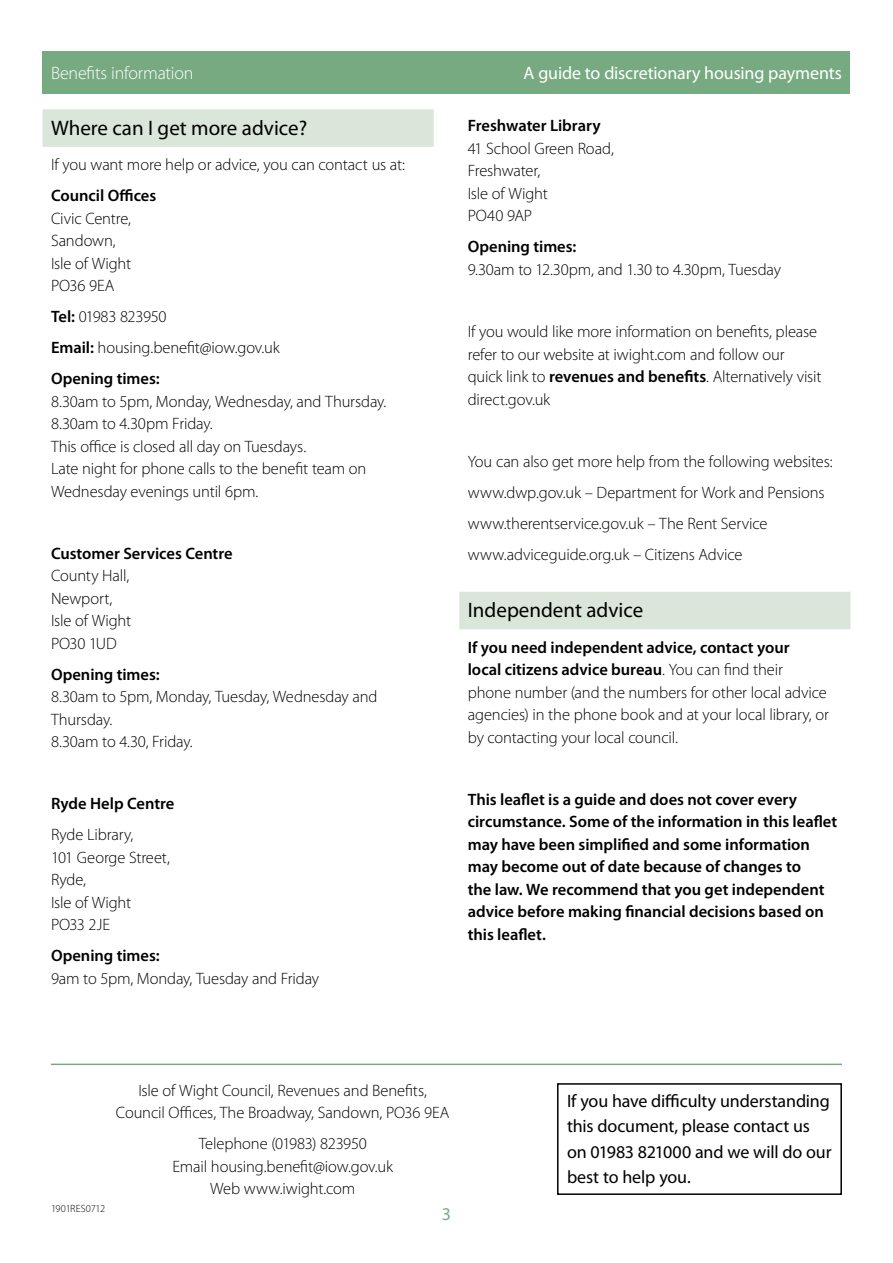
<style>
.page{position:relative;width:893px;height:1263px;background:#fff}
.page>*{position:absolute;margin:0;border:0;box-sizing:border-box;transform-origin:0 0}
.t1{font:21px "Myriad Pro";color:#000}
.t2{font:18px/25.5px "Myriad Pro";letter-spacing:-.01em;color:#000}
.t3{font:18px "Myriad Pro";letter-spacing:-.01em;color:#fff}
.t4{font:300 18px "Myriad Pro";letter-spacing:-.015em;color:#fff}
.t5{font:18px "Myriad Pro";color:#78aa81}
.t6{font:300 16.5px/22.5px "Myriad Pro";letter-spacing:-.01em;color:#000}
.t7{font:600 16.5px/22.5px "Myriad Pro";color:#000}
.t8{font:300 10.5px "Myriad Pro";letter-spacing:-.025em;color:#000}
.s1{font-weight:600}
</style>
<div class="page">
<div style="left:43px;top:51px;width:807px;height:43px;background:#78aa81"></div>
<div style="left:43px;top:109px;width:391px;height:38px;background:#dae6da"></div>
<div style="left:459px;top:592px;width:391px;height:37px;background:#dae6da"></div>
<div style="left:557px;top:1083px;width:285px;height:112px;border:2px solid #000"></div>
<hr style="left:51px;top:1063px;width:791px;height:2px;background:#78aa81">
<p class="t4" style="left:51px;top:62px;width:144px">Benefits information</p>
<p class="t3" style="left:524px;top:62px;width:320px">A guide to discretionary housing payments</p>
<p class="t1" style="left:51px;top:115px;width:258px">Where can I get more advice?</p>
<p class="t6" style="left:51px;top:153px;width:356px">If you want more help or advice, you can contact us at:</p>
<p class="t7" style="left:51px;top:184px;width:107px">Council Offices</p>
<p class="t6" style="left:51px;top:207px;width:82px">Civic Centre,<br>Sandown,<br>Isle of Wight<br>PO36 9EA</p>
<p class="t6" style="left:51px;top:301px;width:230px;line-height:31px"><span class="s1">Tel:</span> 01983 823950<br><span class="s1">Email:</span> housing.benefit@iow.gov.uk<br><span class="s1">Opening times:</span></p>
<p class="t6" style="left:51px;top:390px;width:337px">8.30am to 5pm, Monday, Wednesday, and Thursday.<br>8.30am to 4.30pm Friday.<br>This office is closed all day on Tuesdays.<br>Late night for phone calls to the benefit team on Wednesday evenings until 6pm.</p>
<p class="t7" style="left:51px;top:541px;width:183px">Customer Services Centre</p>
<p class="t6" style="left:51px;top:564px;width:82px">County Hall,<br>Newport,<br>Isle of Wight<br>PO30 1UD</p>
<p class="t7" style="left:51px;top:662px;width:110px">Opening times:</p>
<p class="t6" style="left:51px;top:685px;width:328px">8.30am to 5pm, Monday, Tuesday, Wednesday and<br>Thursday.<br>8.30am to 4.30, Friday.</p>
<p class="t7" style="left:51px;top:792px;width:125px">Ryde Help Centre</p>
<p class="t6" style="left:51px;top:823px;width:120px">Ryde Library,<br>101 George Street,<br>Ryde,<br>Isle of Wight<br>PO33 2JE</p>
<p class="t7" style="left:51px;top:944px;width:110px">Opening times:</p>
<p class="t6" style="left:51px;top:967px;width:270px">9am to 5pm, Monday, Tuesday and Friday</p>
<p class="t7" style="left:468px;top:114px;width:134px">Freshwater Library</p>
<p class="t6" style="left:468px;top:137px;width:148px">41 School Green Road,<br>Freshwater,<br>Isle of Wight<br>PO40 9AP</p>
<p class="t7" style="left:468px;top:235px;width:110px">Opening times:</p>
<p class="t6" style="left:468px;top:258px;width:315px">9.30am to 12.30pm, and 1.30 to 4.30pm, Tuesday</p>
<p class="t6" style="left:468px;top:320px;width:355px">If you would like more information on benefits, please refer to our website at iwight.com and follow our quick link to <span class="s1">revenues and benefits</span>. Alternatively visit direct.gov.uk</p>
<p class="t6" style="left:468px;top:445px;width:366px;line-height:31px">You can also get more help from the following websites: www.dwp.gov.uk – Department for Work and Pensions www.therentservice.gov.uk – The Rent Service www.adviceguide.org.uk – Citizens Advice</p>
<p class="t1" style="left:468px;top:597px;width:177px">Independent advice</p>
<p class="t6" style="left:468px;top:636px;width:363px"><span class="s1">If you need independent advice, contact your<br>local citizens advice bureau</span>. You can find their phone number (and the numbers for other local advice agencies) in the phone book and at your local library, or by contacting your local council.</p>
<p class="t7" style="left:468px;top:787px;width:371px">This leaflet is a guide and does not cover every circumstance. Some of the information in this leaflet may have been simplified and some information may become out of date because of changes to<br>the law. We recommend that you get independent advice before making financial decisions based on this leaflet.</p>
<p class="t8" style="left:51px;top:1202px;width:56px">1901RES0712</p>
<p class="t6" style="left:116px;top:1079px;width:335px;text-align:center">Isle of Wight Council, Revenues and Benefits,<br>Council Offices, The Broadway, Sandown, PO36 9EA</p>
<p class="t6" style="left:172px;top:1132px;width:222px;text-align:center">Telephone (01983) 823950<br>Email housing.benefit@iow.gov.uk<br>Web www.iwight.com</p>
<p class="t5" style="left:442px;top:1203px;width:11px">3</p>
<p class="t2" style="left:567px;top:1087px;width:266px">If you have difficulty understanding this document, please contact us on 01983 821000 and we will do our best to help you.</p>
</div>
